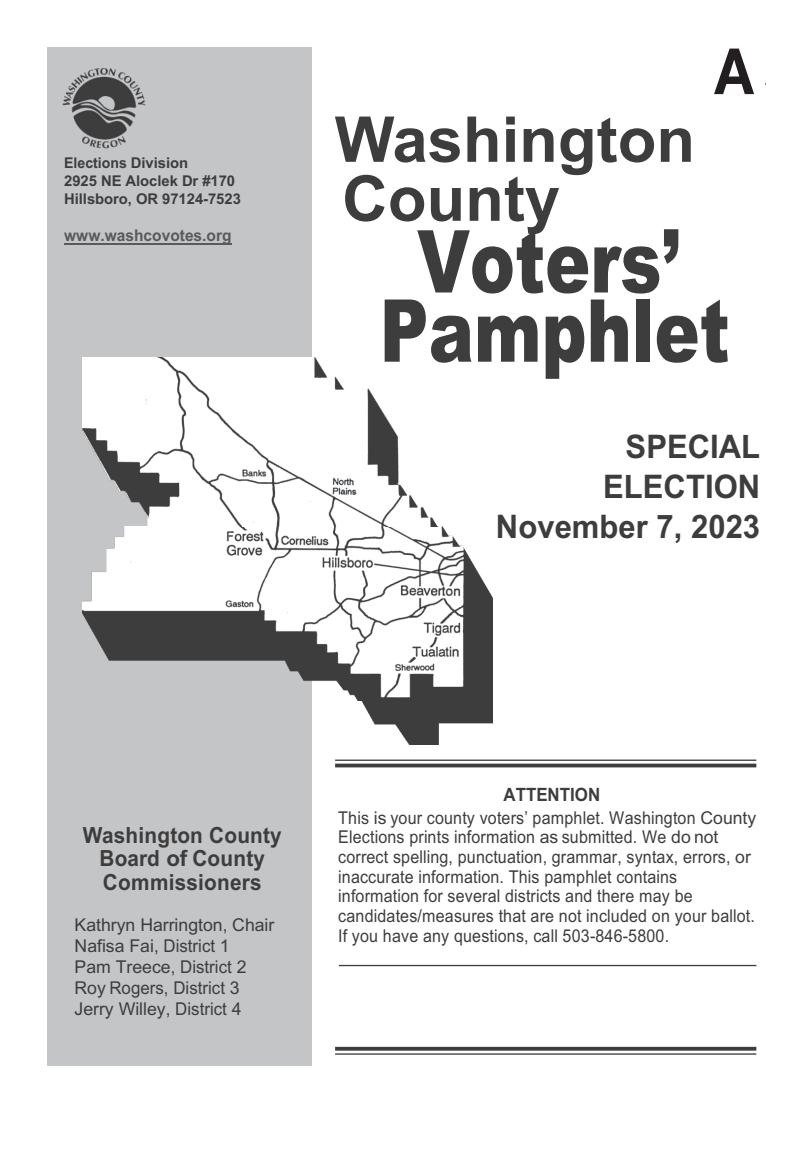
<style>
.page{position:relative;width:810px;height:1161px;background:#fff}
.page>*{position:absolute;margin:0;border:0;box-sizing:border-box;transform-origin:0 0}
.t1{font:900 86.85px/69.2px "Arial";color:#3d3d3e;text-align:center;scale:.78 1}
.t2{font:700 63.75px "Helvetica Neue";color:#231f20;scale:.9 1}
.t3{font:700 63.15px/58.9px "Arial";color:#3d3d3e}
.t4{font:700 32.55px/39.8px "Arial";color:#3d3d3e;text-align:right;scale:.95 1}
.t5{font:700 22.2px/23.7px "Arial";letter-spacing:.01em;color:#3d3d3e;text-align:center;scale:.93 1}
.t6{font:700 18.3px "Arial";color:#3d3d3e;scale:.92 1}
.t7{font:17.7px/19.6px "Arial";letter-spacing:.01em;color:#3d3d3e;scale:.91 1}
.t8{font:17.7px/21.1px "Arial";letter-spacing:.01em;color:#3d3d3e}
.t9{font:700 16.2px "Arial";color:#5a5a5d;scale:.95 1}
.t10{font:700 14.85px/18px "Arial";letter-spacing:-.005em;color:#3d3d3e;scale:.95 1}
.s1{font-family:"Calibri";font-size:29.25px}
</style>
<div class="page">
<div style="left:47px;top:47px;width:265px;height:1019px;background:#c4c5c7"></div>
<img style="left:83px;top:527px;width:409px;height:218px">
<img style="left:83px;top:358px;width:353px;height:169px">
<img style="left:62px;top:68px;width:83px;height:80px">
<hr style="left:335px;top:760px;width:421px;height:1px;background:#3d3d3e">
<hr style="left:335px;top:764px;width:421px;height:3px;background:#3d3d3e">
<svg style="left:335px;top:1047px;width:421px;height:4px;background:#4d4d4e"></svg>
<hr style="left:335px;top:1053px;width:421px;height:2px;background:#3d3d3e">
<hr style="left:339px;top:965px;width:417px;height:1px;background:#3d3d3e">
<hr style="left:64px;top:243px;width:168px;height:1px;background:#5a5a5d">
<p class="t10" style="left:64px;top:154px;width:188px">Elections Division<br>2925 NE Aloclek Dr #170<br>Hillsboro, OR 97124-7523</p>
<p class="t9" style="left:64px;top:224px;width:178px">www.washcovotes.org</p>
<h2 class="t2" style="left:714px;top:32px;width:78px">A <span class="s1">A</span></h2>
<h3 class="t3" style="left:335px;top:111px;width:362px">Washington<br>County</h3>
<h1 class="t1" style="left:380px;top:224px;width:450px">Voters’<br>Pamphlet</h1>
<h3 class="t4" style="left:496px;top:428px;width:280px">SPECIAL<br>ELECTION<br>November 7, 2023</h3>
<p class="t5" style="left:83px;top:823px;width:215px">Washington County<br>Board of County<br>Commissioners</p>
<p class="t8" style="left:75px;top:914px;width:201px">Kathryn Harrington, Chair<br>Nafisa Fai, District 1<br>Pam Treece, District 2<br>Roy Rogers, District 3<br>Jerry Willey, District 4</p>
<p class="t6" style="left:503px;top:781px;width:107px">ATTENTION</p>
<p class="t7" style="left:338px;top:808px;width:461px">This is your county voters’ pamphlet. Washington County Elections prints information as submitted. We do not correct spelling, punctuation, grammar, syntax, errors, or inaccurate information. This pamphlet contains information for several districts and there may be candidates/measures that are not included on your ballot.<br>If you have any questions, call 503-846-5800.</p>
</div>
